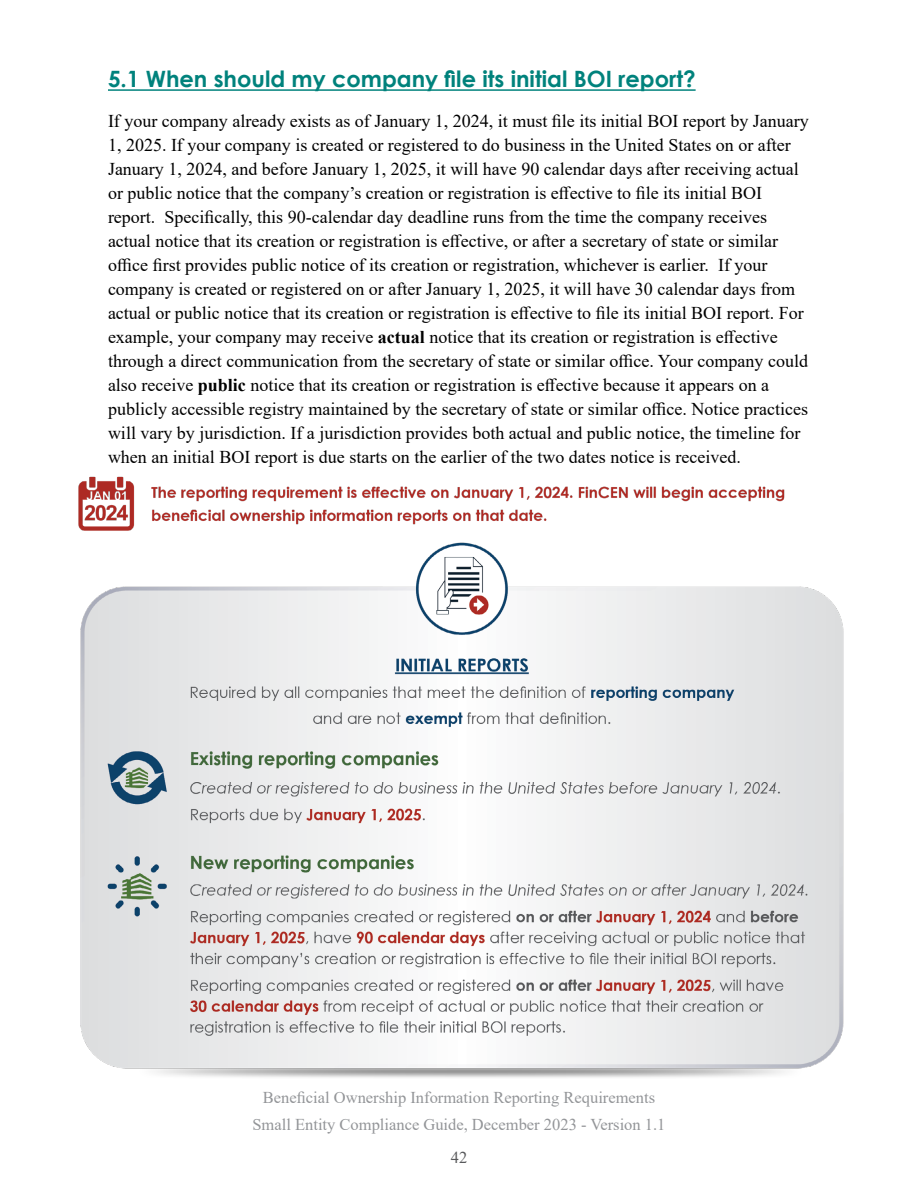
<style>
.page{position:relative;width:918px;height:1188px;background:#fff}
.page>*{position:absolute;margin:0;border:0;box-sizing:border-box;transform-origin:0 0}
.t1{font:700 22.5px "Century Gothic";color:#00827c}
.Body_Text{font:18px/24px "Times New Roman";color:#000}
.t2{font:16.5px/27px "Times New Roman";color:#939598;text-align:center}
.t3{font:16.5px "Times New Roman";color:#58595b}
.s1{font-weight:700}
</style>
<div class="page">
<hr style="left:108px;top:89px;width:588px;height:2px;background:#00827c">
<img style="left:78px;top:476px;width:766px;height:602px">
<h2 class="t1" style="left:108px;top:62px;width:589px">5.1 When should my company file its initial BOI report?</h2>
<p class="Body_Text" style="left:108px;top:109px;width:702px">If your company already exists as of January 1, 2024, it must file its initial BOI report by January 1, 2025. If your company is created or registered to do business in the United States on or after January 1, 2024, and before January 1, 2025, it will have 90 calendar days after receiving actual or public notice that the company’s creation or registration is effective to file its initial BOI report. Specifically, this 90-calendar day deadline runs from the time the company receives actual notice that its creation or registration is effective, or after a secretary of state or similar office first provides public notice of its creation or registration, whichever is earlier. If your company is created or registered on or after January 1, 2025, it will have 30 calendar days from actual or public notice that its creation or registration is effective to file its initial BOI report. For example, your company may receive <span class="s1">actual</span> notice that its creation or registration is effective through a direct communication from the secretary of state or similar office. Your company could also receive <span class="s1">public</span> notice that its creation or registration is effective because it appears on a publicly accessible registry maintained by the secretary of state or similar office. Notice practices will vary by jurisdiction. If a jurisdiction provides both actual and public notice, the timeline for when an initial BOI report is due starts on the earlier of the two dates notice is received.</p>
<p class="t2" style="left:252px;top:1083px;width:415px">Beneficial Ownership Information Reporting Requirements<br>Small Entity Compliance Guide, December 2023 - Version 1.1</p>
<p class="t3" style="left:451px;top:1146px;width:18px">42</p>
</div>
